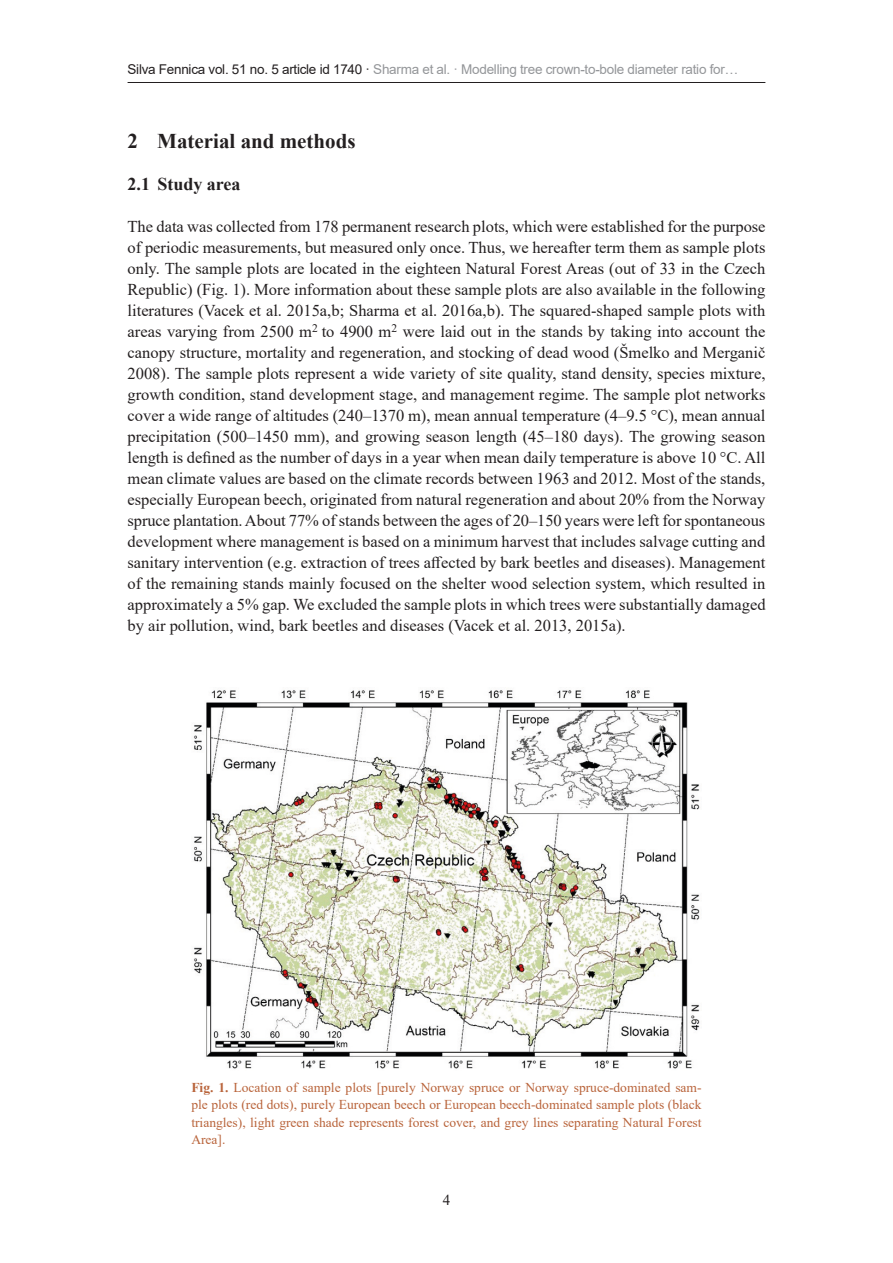
<style>
.page{position:relative;width:893px;height:1263px;background:#fff}
.page>*{position:absolute;margin:0;border:0;box-sizing:border-box;transform-origin:0 0}
.heading-1{font:700 21px "Times New Roman";color:#231f20}
.heading-2{font:700 18px "Times New Roman";color:#231f20}
.body-text-1st{font:16.5px/21px "Times New Roman";color:#231f20;text-align:justify}
.t1{font:15px "Times New Roman";color:#231f20}
.fig-caption{font:13.5px/17.2px "Times New Roman";color:#b9643b;text-align:justify}
.t2{font:13.5px "Arial";letter-spacing:-.02em;color:#949699}
.s1{color:#231f20}
.s2{font-weight:700}
</style>
<div class="page">
<hr style="left:128px;top:82px;width:637px;height:1px;background:#231f20">
<img style="left:194px;top:690px;width:506px;height:379px">
<p class="t2" style="left:128px;top:60px;width:612px"><span class="s1">Silva Fennica vol. 51 no. 5 article id 1740 ·</span> Sharma et al. · Modelling tree crown-to-bole diameter ratio for…</p>
<p class="heading-1" style="left:128px;top:125px;width:230px">2 Material and methods</p>
<p class="heading-2" style="left:128px;top:171px;width:114px">2.1 Study area</p>
<p class="body-text-1st" style="left:128px;top:215px;width:640px">The data was collected from 178 permanent research plots, which were established for the purpose of periodic measurements, but measured only once. Thus, we hereafter term them as sample plots only. The sample plots are located in the eighteen Natural Forest Areas (out of 33 in the Czech Republic) (Fig. 1). More information about these sample plots are also available in the following literatures (Vacek et al. 2015a,b; Sharma et al. 2016a,b). The squared-shaped sample plots with areas varying from 2500 m<sup>2</sup> to 4900 m<sup>2</sup> were laid out in the stands by taking into account the canopy structure, mortality and regeneration, and stocking of dead wood (Šmelko and Merganič 2008). The sample plots represent a wide variety of site quality, stand density, species mixture, growth condition, stand development stage, and management regime. The sample plot networks cover a wide range of altitudes (240–1370 m), mean annual temperature (4–9.5 °C), mean annual precipitation (500–1450 mm), and growing season length (45–180 days). The growing season length is defined as the number of days in a year when mean daily temperature is above 10 °C. All mean climate values are based on the climate records between 1963 and 2012. Most of the stands, especially European beech, originated from natural regeneration and about 20% from the Norway spruce plantation. About 77% of stands between the ages of 20–150 years were left for spontaneous development where management is based on a minimum harvest that includes salvage cutting and sanitary intervention (e.g. extraction of trees affected by bark beetles and diseases). Management of the remaining stands mainly focused on the shelter wood selection system, which resulted in approximately a 5% gap. We excluded the sample plots in which trees were substantially damaged by air pollution, wind, bark beetles and diseases (Vacek et al. 2013, 2015a).</p>
<p class="fig-caption" style="left:191px;top:1078px;width:512px"><span class="s2">Fig. 1.</span> Location of sample plots [purely Norway spruce or Norway spruce-dominated sam&shy;ple plots (red dots), purely European beech or European beech-dominated sample plots (black triangles), light green shade represents forest cover, and grey lines separating Natural Forest Area].</p>
<p class="t1" style="left:443px;top:1190px;width:9px">4</p>
</div>
